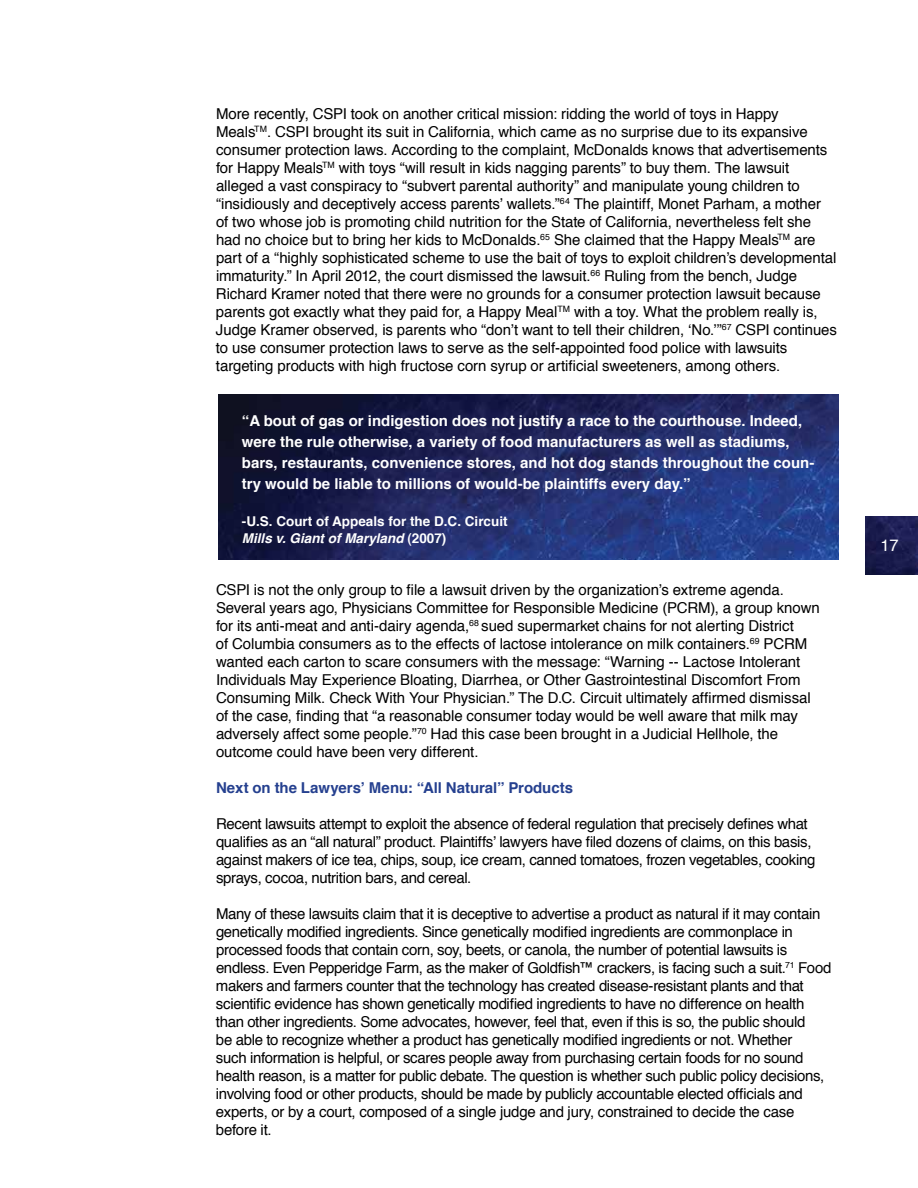
<style>
.page{position:relative;width:918px;height:1188px;background:#fff}
.page>*{position:absolute;margin:0;border:0;box-sizing:border-box;transform-origin:0 0}
.t1{font:16.5px "Helvetica";color:#fff}
.t2{font:15px/18px "Helvetica";letter-spacing:-.01em;color:#000}
.t3{font:700 15px/21px "Helvetica";color:#fff}
.t4{font:700 15px "Helvetica";color:#25408f}
.t5{font:700 13.5px/16.5px "Helvetica";color:#fff}
.s1{font-style:italic}
</style>
<div class="page">
<img style="left:865px;top:517px;width:53px;height:58px">
<img style="left:218px;top:394px;width:620px;height:165px">
<p class="t2" style="left:216px;top:105px;width:622px">More recently, CSPI took on another critical mission: ridding the world of toys in Happy Meals<sup>TM</sup>. CSPI brought its suit in California, which came as no surprise due to its expansive consumer protection laws. According to the complaint, McDonalds knows that advertisements for Happy Meals<sup>TM</sup> with toys “will result in kids nagging parents” to buy them. The lawsuit alleged a vast conspiracy to “subvert parental authority” and manipulate young children to “insidiously and deceptively access parents’ wallets.”<sup>64</sup> The plaintiff, Monet Parham, a mother of two whose job is promoting child nutrition for the State of California, nevertheless felt she had no choice but to bring her kids to McDonalds.<sup>65</sup> She claimed that the Happy Meals<sup>TM</sup> are part of a “highly sophisticated scheme to use the bait of toys to exploit children’s developmental immaturity.” In April 2012, the court dismissed the lawsuit.<sup>66</sup> Ruling from the bench, Judge Richard Kramer noted that there were no grounds for a consumer protection lawsuit because parents got exactly what they paid for, a Happy Meal<sup>TM</sup> with a toy. What the problem really is, Judge Kramer observed, is parents who “don’t want to tell their children, ‘No.’”<sup>67</sup> CSPI continues to use consumer protection laws to serve as the self-appointed food police with lawsuits targeting products with high fructose corn syrup or artificial sweeteners, among others.</p>
<p class="t3" style="left:242px;top:410px;width:574px">“A bout of gas or indigestion does not justify a race to the courthouse. Indeed, were the rule otherwise, a variety of food manufacturers as well as stadiums, bars, restaurants, convenience stores, and hot dog stands throughout the coun&shy;try would be liable to millions of would-be plaintiffs every day.”</p>
<p class="t5" style="left:242px;top:514px;width:267px">-U.S. Court of Appeals for the D.C. Circuit<br><span class="s1">Mills v. Giant of Maryland</span> (2007)</p>
<p class="t2" style="left:216px;top:582px;width:605px">CSPI is not the only group to file a lawsuit driven by the organization’s extreme agenda.<br>Several years ago, Physicians Committee for Responsible Medicine (PCRM), a group known for its anti-meat and anti-dairy agenda,<sup>68</sup> sued supermarket chains for not alerting District<br>of Columbia consumers as to the effects of lactose intolerance on milk containers.<sup>69</sup> PCRM wanted each carton to scare consumers with the message: “Warning -- Lactose Intolerant Individuals May Experience Bloating, Diarrhea, or Other Gastrointestinal Discomfort From Consuming Milk. Check With Your Physician.” The D.C. Circuit ultimately affirmed dismissal of the case, finding that “a reasonable consumer today would be well aware that milk may adversely affect some people.”<sup>70</sup> Had this case been brought in a Judicial Hellhole, the outcome could have been very different.</p>
<p class="t4" style="left:216px;top:776px;width:359px">Next on the Lawyers’ Menu: “All Natural” Products</p>
<p class="t2" style="left:216px;top:816px;width:601px">Recent lawsuits attempt to exploit the absence of federal regulation that precisely defines what qualifies as an “all natural” product. Plaintiffs’ lawyers have filed dozens of claims, on this basis, against makers of ice tea, chips, soup, ice cream, canned tomatoes, frozen vegetables, cooking sprays, cocoa, nutrition bars, and cereal.</p>
<p class="t2" style="left:216px;top:906px;width:617px">Many of these lawsuits claim that it is deceptive to advertise a product as natural if it may contain genetically modified ingredients. Since genetically modified ingredients are commonplace in processed foods that contain corn, soy, beets, or canola, the number of potential lawsuits is endless. Even Pepperidge Farm, as the maker of Goldfish™ crackers, is facing such a suit.<sup>71</sup> Food makers and farmers counter that the technology has created disease-resistant plants and that scientific evidence has shown genetically modified ingredients to have no difference on health than other ingredients. Some advocates, however, feel that, even if this is so, the public should<br>be able to recognize whether a product has genetically modified ingredients or not. Whether<br>such information is helpful, or scares people away from purchasing certain foods for no sound health reason, is a matter for public debate. The question is whether such public policy decisions, involving food or other products, should be made by publicly accountable elected officials and experts, or by a court, composed of a single judge and jury, constrained to decide the case before it.</p>
<p class="t1" style="left:880px;top:533px;width:20px">17</p>
</div>
